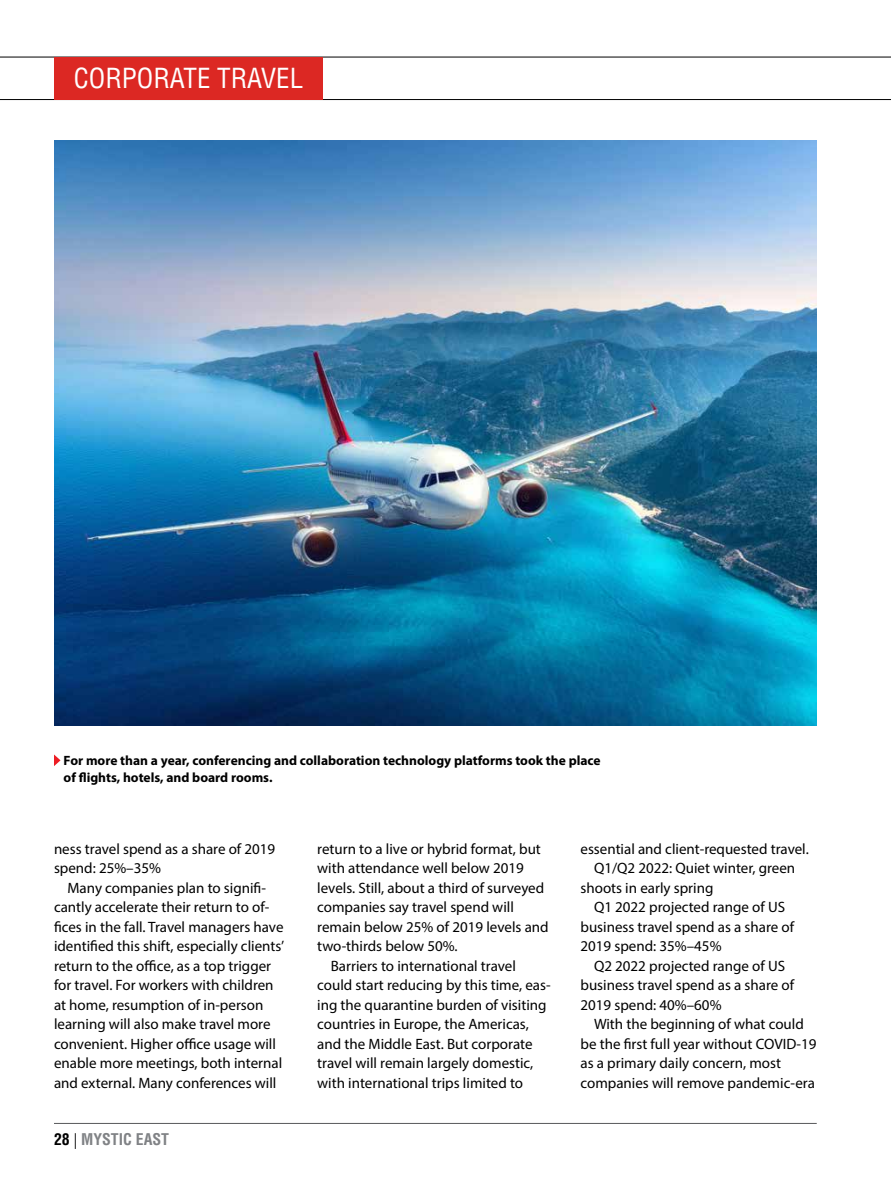
<style>
.page{position:relative;width:891px;height:1188px;background:#fff}
.page>*{position:absolute;margin:0;border:0;box-sizing:border-box;transform-origin:0 0}
.t1{font:condensed 27px "Helvetica LT Std";color:#fff}
.t2{font:700 condensed 15.75px "Helvetica LT Std";color:#808285}
.t3{font:15px/19.5px "Myriad Pro";color:#000}
.t4{font:700 13.5px/16.2px "Myriad Pro";color:#000}
.s1{color:#000}
.s2{font-weight:300;font-stretch:normal;color:#000}
</style>
<div class="page">
<hr style="left:0;top:57px;width:891px;height:1px;background:#000">
<hr style="left:0;top:99px;width:891px;height:1px;background:#000">
<hr style="left:54px;top:1123px;width:763px;height:1px;background:#58595b">
<img style="left:54px;top:140px;width:763px;height:585px">
<svg style="left:54px;top:754px;width:7px;height:12px"></svg>
<div style="left:54px;top:57px;width:269px;height:42px;background:#dc2823"></div>
<h1 class="t1" style="left:74px;top:61px;width:231px">CORPORATE TRAVEL</h1>
<p class="t4" style="left:64px;top:752px;width:539px">For more than a year, conferencing and collaboration technology platforms took the place of flights, hotels, and board rooms.</p>
<p class="t3" style="left:54px;top:838px;width:223px">ness travel spend as a share of 2019 spend: 25%–35%</p>
<p class="t3" style="left:54px;top:877px;width:232px;text-indent:14px">Many companies plan to signifi&shy;cantly accelerate their return to of&shy;fices in the fall. Travel managers have identified this shift, especially clients’ return to the office, as a top trigger for travel. For workers with children at home, resumption of in-person learning will also make travel more convenient. Higher office usage will enable more meetings, both internal and external. Many conferences will</p>
<p class="t2" style="left:54px;top:1130px;width:117px"><span class="s1">28</span> <span class="s2">|</span> MYSTIC EAST</p>
<p class="t3" style="left:317px;top:838px;width:225px">return to a live or hybrid format, but</p>
<p class="t3" style="left:317px;top:858px;width:208px">with attendance well below 2019</p>
<p class="t3" style="left:317px;top:877px;width:229px">levels. Still, about a third of surveyed</p>
<p class="t3" style="left:317px;top:897px;width:198px">companies say travel spend will</p>
<p class="t3" style="left:317px;top:916px;width:233px">remain below 25% of 2019 levels and</p>
<p class="t3" style="left:317px;top:936px;width:142px">two-thirds below 50%.</p>
<p class="t3" style="left:331px;top:955px;width:187px">Barriers to international travel</p>
<p class="t3" style="left:317px;top:975px;width:235px">could start reducing by this time, eas-</p>
<p class="t3" style="left:317px;top:994px;width:231px">ing the quarantine burden of visiting</p>
<p class="t3" style="left:317px;top:1014px;width:213px">countries in Europe, the Americas,</p>
<p class="t3" style="left:317px;top:1033px;width:217px">and the Middle East. But corporate</p>
<p class="t3" style="left:317px;top:1053px;width:218px">travel will remain largely domestic,</p>
<p class="t3" style="left:317px;top:1072px;width:207px">with international trips limited to</p>
<p class="t3" style="left:580px;top:838px;width:230px">essential and client-requested travel.</p>
<p class="t3" style="left:594px;top:858px;width:203px">Q1/Q2 2022: Quiet winter, green</p>
<p class="t3" style="left:580px;top:877px;width:134px">shoots in early spring</p>
<p class="t3" style="left:594px;top:897px;width:193px">Q1 2022 projected range of US</p>
<p class="t3" style="left:580px;top:916px;width:215px">business travel spend as a share of</p>
<p class="t3" style="left:580px;top:936px;width:143px">2019 spend: 35%–45%</p>
<p class="t3" style="left:594px;top:955px;width:193px">Q2 2022 projected range of US</p>
<p class="t3" style="left:580px;top:975px;width:215px">business travel spend as a share of</p>
<p class="t3" style="left:580px;top:994px;width:143px">2019 spend: 40%–60%</p>
<p class="t3" style="left:594px;top:1014px;width:211px">With the beginning of what could</p>
<p class="t3" style="left:580px;top:1033px;width:238px">be the first full year without COVID-19</p>
<p class="t3" style="left:580px;top:1053px;width:202px">as a primary daily concern, most</p>
<p class="t3" style="left:580px;top:1072px;width:236px">companies will remove pandemic-era</p>
</div>
